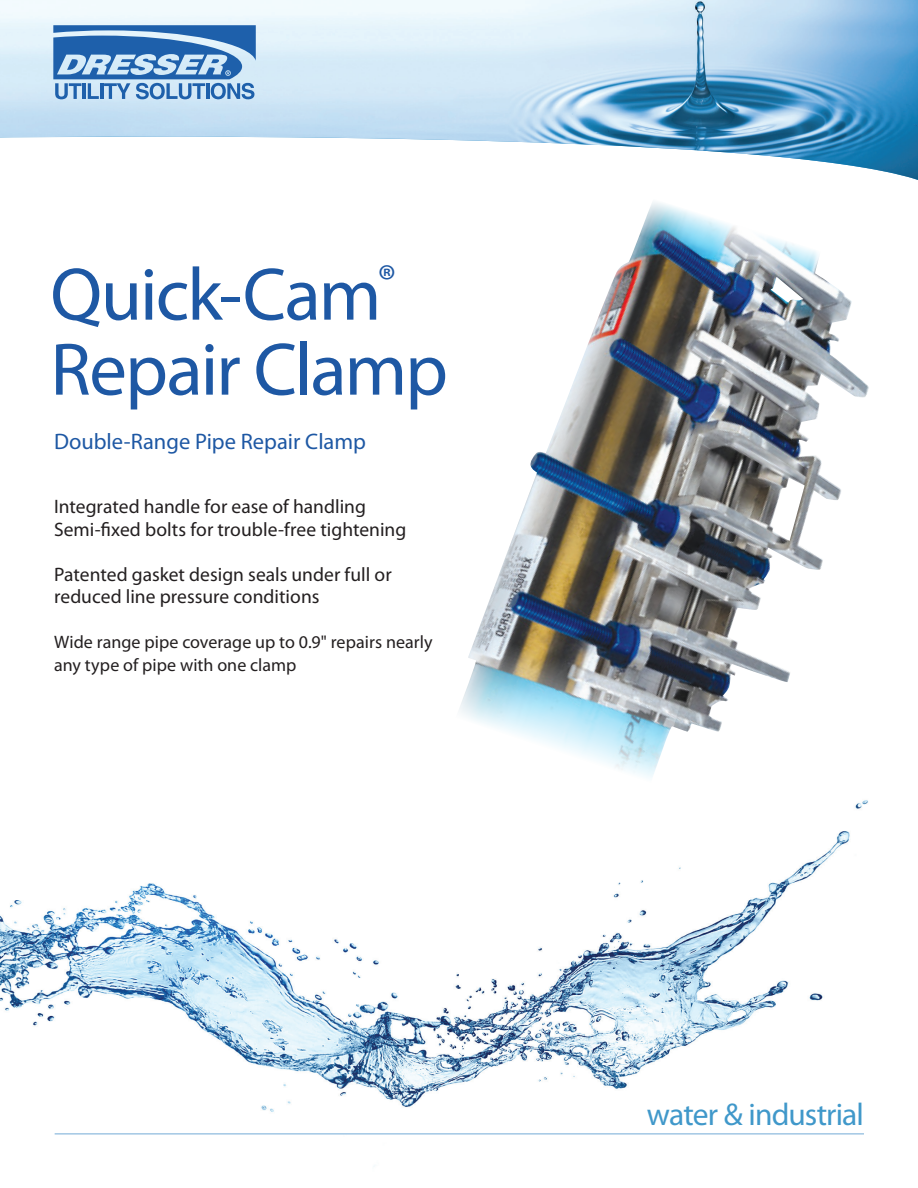
<style>
.page{position:relative;width:918px;height:1188px;background:#fff}
.page>*{position:absolute;margin:0;border:0;box-sizing:border-box;transform-origin:0 0}
.t1{font:75px "Myriad Pro";letter-spacing:-.025em;color:#1e58a4}
.t2{font:31.5px "Myriad Pro";letter-spacing:-.03em;color:#4098ca}
.t3{font:22.5px "Myriad Pro";color:#1e58a4}
.t4{font:19.5px/22.5px "Myriad Pro";color:#231f20}
.t5{font:18px/22.5px "Myriad Pro";letter-spacing:.005em;color:#231f20}
</style>
<div class="page">
<img style="left:0;top:831px;width:864px;height:336px">
<hr style="left:55px;top:1134px;width:809px;height:1px;background:#73abd6">
<img style="left:0;top:0;width:918px;height:180px">
<svg style="left:53px;top:25px;width:203px;height:74px;background:#6d9ccc"></svg>
<img style="left:487px;top:262px;width:382px;height:547px">
<img style="left:419px;top:606px;width:271px;height:227px">
<img style="left:628px;top:178px;width:225px;height:121px">
<p class="t1" style="left:50px;top:248px;width:347px">Quick-Cam<sup>®</sup></p>
<p class="t1" style="left:50px;top:323px;width:399px">Repair Clamp</p>
<p class="t3" style="left:54px;top:427px;width:314px">Double-Range Pipe Repair Clamp</p>
<p class="t4" style="left:54px;top:495px;width:314px">Integrated handle for ease of handling</p>
<p class="t4" style="left:54px;top:517px;width:354px">Semi-fixed bolts for trouble-free tightening</p>
<p class="t4" style="left:54px;top:562px;width:339px">Patented gasket design seals under full or reduced line pressure conditions</p>
<p class="t5" style="left:54px;top:630px;width:380px">Wide range pipe coverage up to 0.9" repairs nearly any type of pipe with one clamp</p>
<p class="t2" style="left:647px;top:1095px;width:219px">water &amp; industrial</p>
</div>
